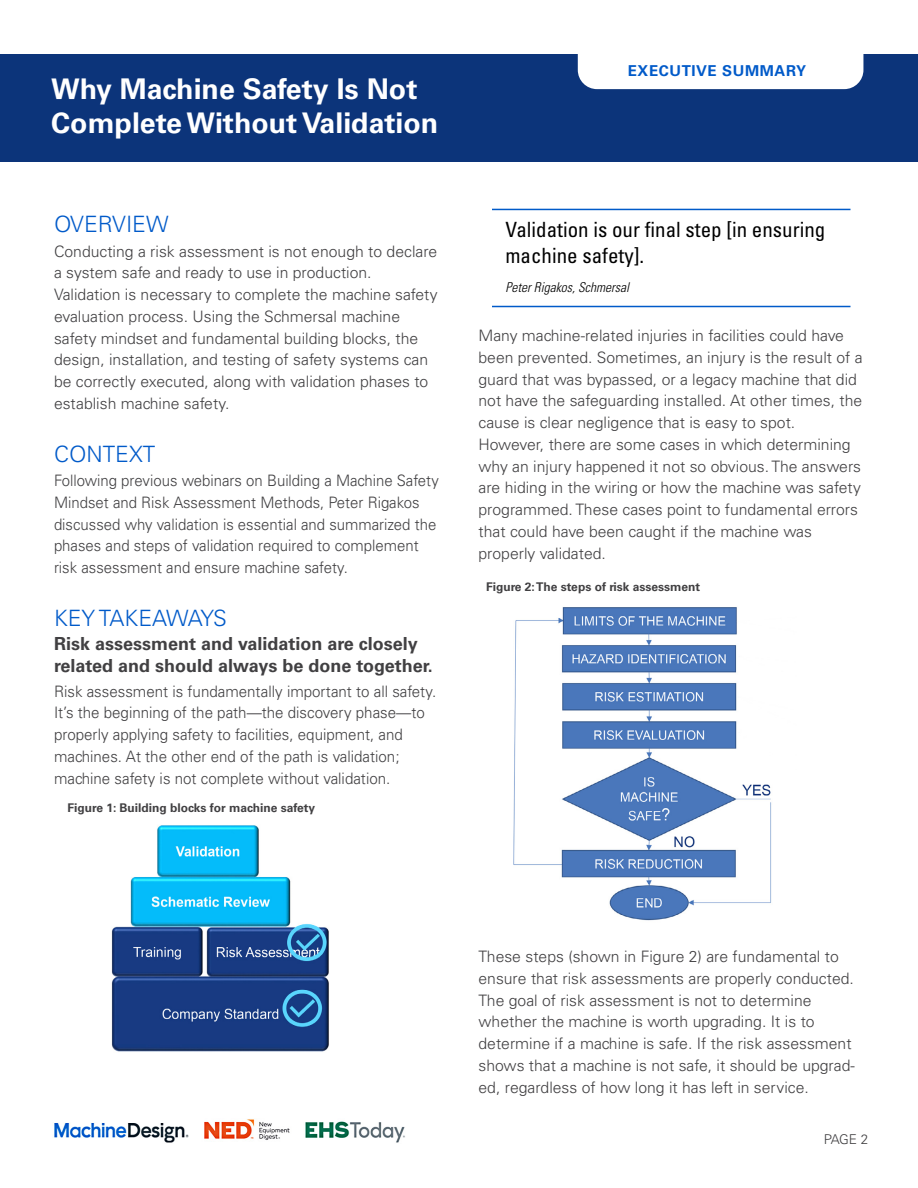
<style>
.page{position:relative;width:918px;height:1188px;background:#fff}
.page>*{position:absolute;margin:0;border:0;box-sizing:border-box;transform-origin:0 0}
.t1{font:700 28.5px/34.2px "Univers LT Std";color:#fff}
.t2{font:300 22.5px "Univers LT Std";color:#005ac9}
.t3{font:300 22.5px "Univers LT Std";letter-spacing:-.02em;color:#005ac9}
.t4{font:condensed 21px/26.2px "Univers LT Std";color:#000}
.t5{font:700 18px/21.8px "Univers LT Std";color:#414042}
.t6{font:300 15.75px/21.8px "Univers LT Std";color:#414042}
.t7{font:300 15.75px/21.8px "Univers LT Std";color:#414042;scale:.96 1}
.t8{font:300 15.75px/21.8px "Univers LT Std";color:#414042;scale:.95 1}
.t9{font:700 15px "Univers LT Std";letter-spacing:.04em;color:#005ac9}
.t10{font:italic 300 condensed 13.5px "Univers LT Std";color:#000}
.t11{font:300 13.5px "Univers LT Std";color:#414042}
.t12{font:700 12px "Univers LT Std";color:#414042}
</style>
<div class="page">
<div style="left:0;top:54px;width:918px;height:108px;background:#0c347a"></div>
<div style="left:578px;top:54px;width:285px;height:35px;background:#fff"></div>
<img style="left:54px;top:1119px;width:351px;height:24px">
<hr style="left:492px;top:209px;width:358px;height:1px;background:#005ac9">
<hr style="left:492px;top:306px;width:358px;height:1px;background:#005ac9">
<img style="left:111px;top:825px;width:218px;height:227px">
<img style="left:513px;top:607px;width:259px;height:314px">
<h1 class="t1" style="left:51px;top:72px;width:389px">Why Machine Safety Is Not<br>Complete Without Validation</h1>
<h2 class="t2" style="left:54px;top:211px;width:116px">OVERVIEW</h2>
<p class="t6" style="left:54px;top:240px;width:385px">Conducting a risk assessment is not enough to declare a system safe and ready to use in production.<br>Validation is necessary to complete the machine safety evaluation process. Using the Schmersal machine safety mindset and fundamental building blocks, the design, installation, and testing of safety systems can be correctly executed, along with validation phases to establish machine safety.</p>
<h2 class="t2" style="left:54px;top:440px;width:103px">CONTEXT</h2>
<p class="t8" style="left:54px;top:470px;width:407px">Following previous webinars on Building a Machine Safety Mindset and Risk Assessment Methods, Peter Rigakos discussed why validation is essential and summarized the phases and steps of validation required to complement risk assessment and ensure machine safety.</p>
<h2 class="t3" style="left:54px;top:605px;width:174px">KEY TAKEAWAYS</h2>
<p class="t5" style="left:54px;top:633px;width:380px">Risk assessment and validation are closely related and should always be done together.</p>
<p class="t7" style="left:54px;top:680px;width:400px">Risk assessment is fundamentally important to all safety.<br>It’s the beginning of the path—the discovery phase—to properly applying safety to facilities, equipment, and machines. At the other end of the path is validation; machine safety is not complete without validation.</p>
<p class="t12" style="left:68px;top:801px;width:249px">Figure 1: Building blocks for machine safety</p>
<p class="t9" style="left:628px;top:62px;width:180px">EXECUTIVE SUMMARY</p>
<h3 class="t4" style="left:506px;top:216px;width:321px">Validation is our final step [in ensuring machine safety].</h3>
<p class="t10" style="left:506px;top:279px;width:125px">Peter Rigakos, Schmersal</p>
<p class="t6" style="left:478px;top:325px;width:386px">Many machine-related injuries in facilities could have been prevented. Sometimes, an injury is the result of a guard that was bypassed, or a legacy machine that did not have the safeguarding installed. At other times, the cause is clear negligence that is easy to spot.<br>However, there are some cases in which determining why an injury happened it not so obvious. The answers are hiding in the wiring or how the machine was safety programmed. These cases point to fundamental errors that could have been caught if the machine was properly validated.</p>
<p class="t12" style="left:486px;top:579px;width:216px">Figure 2: The steps of risk assessment</p>
<p class="t6" style="left:478px;top:946px;width:378px">These steps (shown in Figure 2) are fundamental to ensure that risk assessments are properly conducted.<br>The goal of risk assessment is not to determine whether the machine is worth upgrading. It is to determine if a machine is safe. If the risk assessment shows that a machine is not safe, it should be upgrad&shy;ed, regardless of how long it has left in service.</p>
<p class="t11" style="left:824px;top:1132px;width:46px">PAGE 2</p>
</div>
